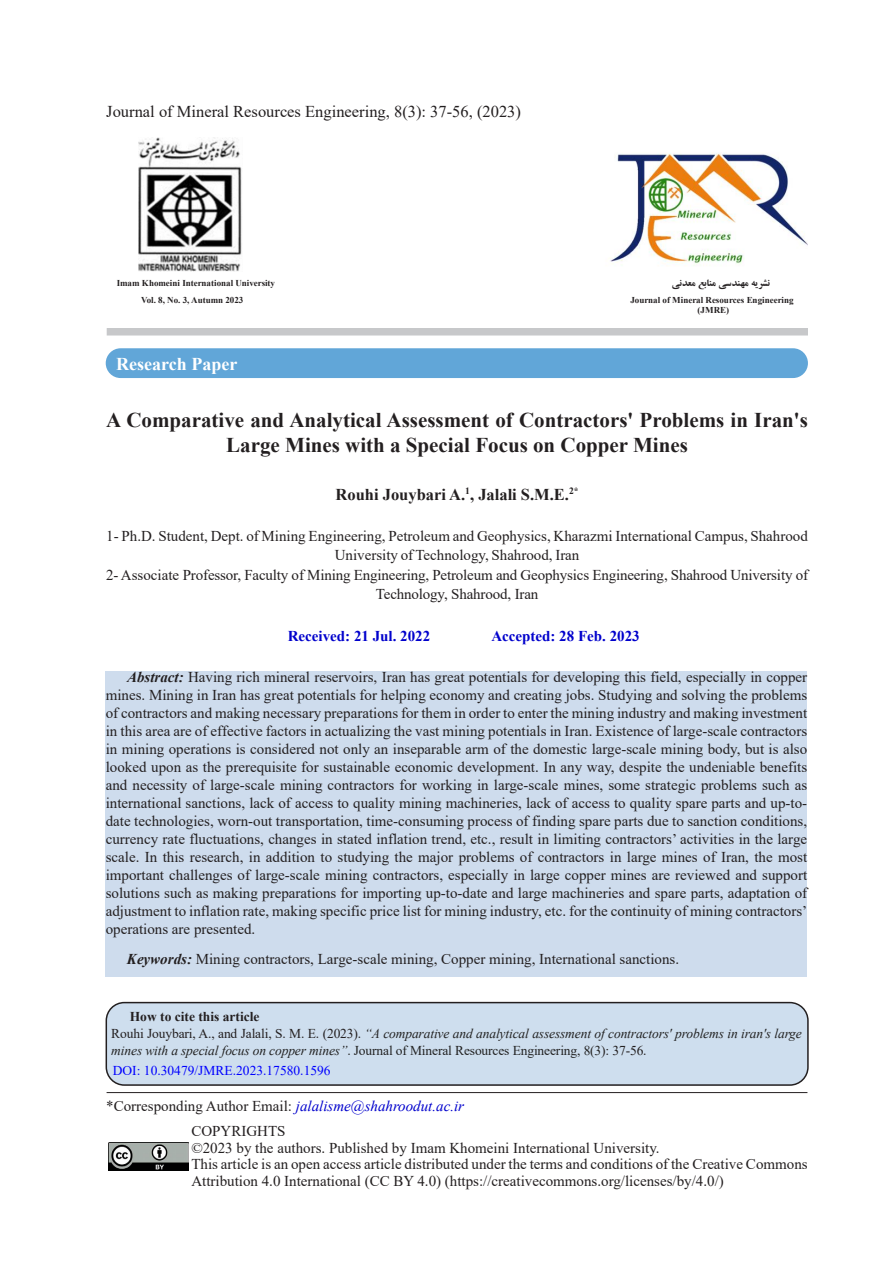
<style>
.page{position:relative;width:893px;height:1263px;background:#fff}
.page>*{position:absolute;margin:0;border:0;box-sizing:border-box;transform-origin:0 0}
.عنوان_مقاله{font:700 21px/25.2px "Times New Roman";color:#231f20;text-align:center}
.t1{font:700 18px "Times New Roman";color:#fff}
.متن_اصلی{font:16.5px "Times New Roman";color:#231f20}
.نام_نویسندگان{font:700 16.5px "Times New Roman";color:#231f20}
.چکیده{font:15px/18px "Times New Roman";color:#231f20;text-align:center}
.متن_اصلی-2{font:15px/16.5px "Times New Roman";color:#231f20}
.چکیده_و_کلمات_کلیدی{font:15px "Times New Roman";color:#231f20}
.تاریخ_دریافت{font:700 15px "Times New Roman";color:#00c}
.متن_اصلی-3{font:italic 13.5px/16.5px "Times New Roman";letter-spacing:-.01em;color:#222}
.t2{font:13.5px "Times New Roman";color:#00f}
.متن_اصلی-4{font:700 13.5px "Times New Roman";color:#231f20}
.t3{font:700 10.5px "B Zar";color:#231f20}
.نام_نویسندگان-2{font:700 9.6px "Times New Roman";color:#231f20}
.t4{font:700 9px/10.5px "Times New Roman";color:#231f20;text-align:center}
.s1{font-size:16.5px}
.s2{font-weight:700;font-style:italic}
.s3{font-style:normal;color:#231f20}
.s4{font-style:normal}
.s5{font-style:italic;color:#00c}
</style>
<div class="page">
<div style="left:107px;top:328px;width:701px;height:7px;background:#c7c8ca"></div>
<img style="left:139px;top:137px;width:103px;height:135px">
<img style="left:610px;top:153px;width:198px;height:113px">
<div style="left:106px;top:348px;width:702px;height:30px;background:#61a6d8;border-radius:15px"></div>
<hr style="left:107px;top:1092px;width:700px;height:1px;background:#231f20">
<img style="left:109px;top:1143px;width:79px;height:28px">
<div style="left:106px;top:1002px;width:702px;height:83px;background:#cedeee;border-radius:18px"></div>
<div style="left:106px;top:1002px;width:703px;height:84px;border:2px solid #231f20;border-radius:18px"></div>
<div style="left:106px;top:671px;width:701px;height:305px;background:#cedced"></div>
<p class="متن_اصلی" style="left:106px;top:100px;width:416px">Journal of Mineral Resources Engineering : (3)8, 37-56, )2023(</p>
<p class="t4" style="left:117px;top:278px;width:160px">Imam Khomeini International University</p>
<p class="t4" style="left:141px;top:295px;width:104px">Vol. 8, No. 3, Autumn 2023</p>
<p class="t1" style="left:116px;top:351px;width:123px">Research Paper</p>
<p class="t3" style="left:672px;top:276px;width:100px">ی دن عمع یمن ا ب دس نشريهمهن</p>
<p class="t4" style="left:630px;top:294px;width:165px">Journal of Mineral Resources Engineering (JMRE(</p>
<p class="عنوان_مقاله" style="left:106px;top:407px;width:703px">A Comparative and Analytical Assessment of Contractors' Problems in Iran s'<br>Large Mines with a Special Focus on Copper Mines</p>
<p class="نام_نویسندگان" style="left:335px;top:482px;width:231px">Rouhi Jouybari A.<sup>1</sup>, Jalali M. S E.</p>
<p class="نام_نویسندگان-2" style="left:565px;top:484px;width:15px">*<span class="s1">.</span> 2</p>
<p class="چکیده" style="left:106px;top:525px;width:703px;line-height:19.5px">1- Ph D. . Student, Dept. of Mining Engineering, Petroleum and Geophysics, Kharazmi International Campus, Shahrood<br>University ofTechnology, Shahrood, Iran</p>
<p class="چکیده" style="left:106px;top:564px;width:703px;line-height:19.5px">2- Associate Professor, Faculty of Mining Engineering, Petroleum and Geophysics Engineering, Shahrood University of<br>Technology, Shahrood, Iran</p>
<p class="تاریخ_دریافت" style="left:288px;top:625px;width:144px">Received: 21 Jul. 2022</p>
<p class="تاریخ_دریافت" style="left:491px;top:625px;width:150px">Accepted: 28 Feb. 2023</p>
<p class="چکیده" style="left:106px;top:667px;width:703px;text-align:justify;text-indent:21px"><span class="s2">Abstract:</span> Having rich mineral reservoirs, Iran has great potentials for developing this field, especially in copper mines. Mining in Iran has great potentials for helping economy and creating jobs. Studying and solving the problems of contractors and making necessary preparations for them in order to enter the mining industry and making investment in this area are of effective factors in actualizing the vast mining potentials in Iran. Existence of large-scale contractors in mining operations is considered not only an inseparable arm of the domestic large-scale mining body, but is also looked upon as the prerequisite for sustainable economic development. In any way, despite the undeniable benefits and necessity of large-scale mining contractors for working in large-scale mines, some strategic problems such as</p>
<p class="چکیده" style="left:106px;top:811px;width:703px">date technologies, worn-out transportation, time-consuming process of finding spare parts due to sanction conditions,</p>
<p class="چکیده" style="left:106px;top:793px;width:703px">international sanctions, lack of access to quality mining machineries, lack of access to quality spare parts and up-to-</p>
<p class="چکیده" style="left:106px;top:829px;width:703px;text-align:justify">currency rate fluctuations, changes in stated inflation trend, etc., result in limiting contractors’ activities in the large scale. In this research, in addition to studying the major problems of contractors in large mines of Iran, the most important challenges of large-scale mining contractors, especially in large copper mines are reviewed and support solutions such as making preparations for importing up-to-date and large machineries and spare parts, adaptation of adjustment to inflation rate, making specific price list for mining industry, etc. for the continuity of mining contractors‘ operations are presented.</p>
<p class="چکیده_و_کلمات_کلیدی" style="left:127px;top:949px;width:554px"><span class="s2">Keywords:</span> Mining contractors, Large-scale mining, Copper mining, International sanctions.</p>
<p class="متن_اصلی-4" style="left:130px;top:1007px;width:131px">How to cite this article</p>
<p class="متن_اصلی-3" style="left:111px;top:1025px;width:692px"><span class="s3">Rouhi Jouybari A, ., and Jalali M.S, E. (. 2023</span> “<span class="s3">. )</span> A comparative and analytical assessment of contractors' problems in iran s' large mines with a specialfocus on copper mines <span class="s4">.</span>” <span class="s4">Journal of Mineral Resources Engineering</span> <span class="s3">: (</span><span class="s4">3)8,</span> <span class="s3">37-56.</span></p>
<p class="t2" style="left:113px;top:1061px;width:219px">DOI: 10.30479/JMRE.2023.17580.1596</p>
<p class="متن_اصلی-2" style="left:106px;top:1097px;width:359px">*Corresponding Author Email: <span class="s5">jalalisme@shahroodut.ac i r.</span></p>
<p class="متن_اصلی-2" style="left:191px;top:1122px;width:96px">COPYRIGHTS</p>
<p class="متن_اصلی-2" style="left:191px;top:1139px;width:470px">©2023 by the authors. Published by Imam Khomeini International University.</p>
<p class="متن_اصلی-2" style="left:191px;top:1155px;width:618px">This article is an open access article distributed under the terms and conditions of the Creative Commons<br>Attribution 4.0 International (CC BY 4.0) (https://creativecommons.org/licenses/by/4.0/(</p>
</div>
